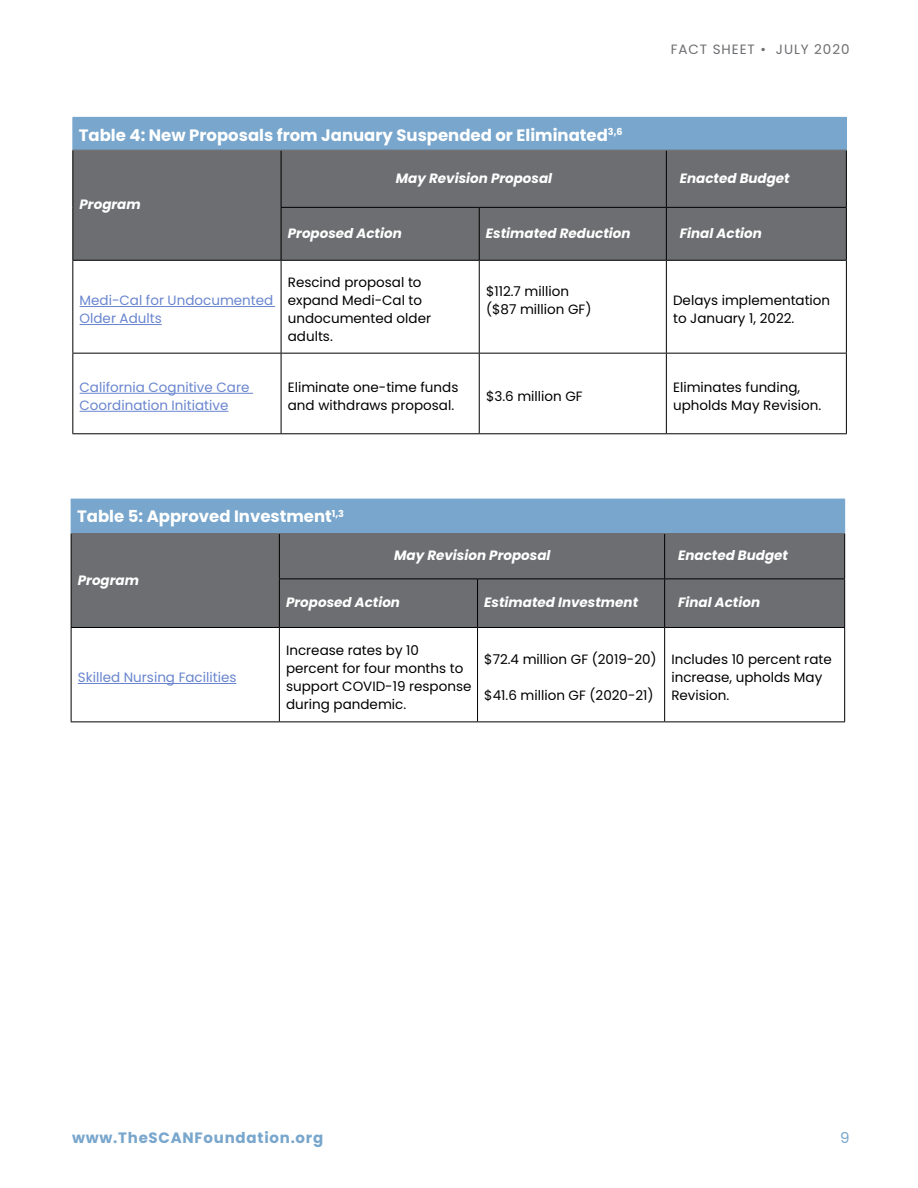
<style>
.page{position:relative;width:918px;height:1188px;background:#fff}
.page>*{position:absolute;margin:0;border:0;box-sizing:border-box;transform-origin:0 0}
.t1{font:700 16.5px "Poppins";color:#fff}
.t2{font:700 15px "Poppins";letter-spacing:.05em;color:#78a6cc}
.t3{font:15px "Poppins";color:#78a6cc}
.t4{font:13.5px/18px "Poppins";color:#000}
.t5{font:italic 700 13.5px "Poppins";color:#fff}
.t6{font:13.5px/18px "Poppins";color:#6985cf}
.t7{font:13.5px "Poppins";letter-spacing:.07em;color:#6d6e71}
</style>
<div class="page">
<div style="left:73px;top:117px;width:773px;height:33px;background:#78a6cc"></div>
<div style="left:73px;top:151px;width:773px;height:109px;background:#6d6e71"></div>
<hr style="left:72px;top:261px;width:1px;height:92px;background:#000">
<hr style="left:281px;top:261px;width:1px;height:92px;background:#000">
<hr style="left:479px;top:261px;width:1px;height:92px;background:#000">
<hr style="left:666px;top:261px;width:1px;height:92px;background:#000">
<hr style="left:846px;top:261px;width:1px;height:92px;background:#000">
<hr style="left:72px;top:353px;width:209px;height:1px;background:#000">
<hr style="left:72px;top:354px;width:1px;height:79px;background:#000">
<hr style="left:281px;top:353px;width:198px;height:1px;background:#000">
<hr style="left:281px;top:354px;width:1px;height:79px;background:#000">
<hr style="left:479px;top:353px;width:187px;height:1px;background:#000">
<hr style="left:479px;top:354px;width:1px;height:79px;background:#000">
<hr style="left:666px;top:353px;width:181px;height:1px;background:#000">
<hr style="left:666px;top:354px;width:1px;height:79px;background:#000">
<hr style="left:846px;top:354px;width:1px;height:79px;background:#000">
<hr style="left:72px;top:433px;width:209px;height:1px;background:#000">
<hr style="left:281px;top:433px;width:198px;height:1px;background:#000">
<hr style="left:479px;top:433px;width:187px;height:1px;background:#000">
<hr style="left:666px;top:433px;width:181px;height:1px;background:#000">
<hr style="left:72px;top:150px;width:1px;height:57px;background:#000">
<hr style="left:281px;top:150px;width:1px;height:57px;background:#000">
<hr style="left:666px;top:150px;width:1px;height:57px;background:#000">
<hr style="left:846px;top:150px;width:1px;height:57px;background:#000">
<hr style="left:72px;top:207px;width:1px;height:53px;background:#000">
<hr style="left:281px;top:207px;width:198px;height:1px;background:#000">
<hr style="left:281px;top:208px;width:1px;height:52px;background:#000">
<hr style="left:479px;top:207px;width:187px;height:1px;background:#000">
<hr style="left:479px;top:208px;width:1px;height:52px;background:#000">
<hr style="left:666px;top:207px;width:181px;height:1px;background:#000">
<hr style="left:666px;top:208px;width:1px;height:52px;background:#000">
<hr style="left:846px;top:208px;width:1px;height:52px;background:#000">
<hr style="left:72px;top:260px;width:209px;height:1px;background:#000">
<hr style="left:281px;top:260px;width:198px;height:1px;background:#000">
<hr style="left:479px;top:260px;width:187px;height:1px;background:#000">
<hr style="left:666px;top:260px;width:181px;height:1px;background:#000">
<hr style="left:72px;top:117px;width:209px;height:1px;background:#78a7cd">
<hr style="left:72px;top:118px;width:1px;height:32px;background:#78a7cd">
<hr style="left:666px;top:117px;width:181px;height:1px;background:#78a7cd">
<hr style="left:846px;top:118px;width:1px;height:32px;background:#78a7cd">
<hr style="left:72px;top:150px;width:209px;height:1px;background:#6e6f72">
<hr style="left:281px;top:150px;width:198px;height:1px;background:#6e6f72">
<hr style="left:479px;top:150px;width:187px;height:1px;background:#6e6f72">
<hr style="left:666px;top:150px;width:181px;height:1px;background:#6e6f72">
<hr style="left:80px;top:306px;width:195px;height:1px;background:#6985cf">
<hr style="left:80px;top:324px;width:82px;height:1px;background:#6985cf">
<hr style="left:80px;top:393px;width:173px;height:1px;background:#6985cf">
<hr style="left:80px;top:411px;width:148px;height:1px;background:#6985cf">
<div style="left:71px;top:499px;width:774px;height:35px;background:#78a6cc"></div>
<div style="left:72px;top:534px;width:772px;height:93px;background:#6d6e71"></div>
<hr style="left:71px;top:628px;width:1px;height:94px;background:#000">
<hr style="left:279px;top:628px;width:1px;height:94px;background:#000">
<hr style="left:477px;top:628px;width:1px;height:94px;background:#000">
<hr style="left:664px;top:628px;width:1px;height:94px;background:#000">
<hr style="left:844px;top:628px;width:1px;height:94px;background:#000">
<hr style="left:71px;top:722px;width:208px;height:1px;background:#000">
<hr style="left:279px;top:722px;width:199px;height:1px;background:#000">
<hr style="left:478px;top:722px;width:187px;height:1px;background:#000">
<hr style="left:665px;top:722px;width:180px;height:1px;background:#000">
<hr style="left:71px;top:534px;width:1px;height:45px;background:#000">
<hr style="left:279px;top:534px;width:1px;height:45px;background:#000">
<hr style="left:664px;top:534px;width:1px;height:45px;background:#000">
<hr style="left:844px;top:534px;width:1px;height:45px;background:#000">
<hr style="left:71px;top:579px;width:1px;height:48px;background:#000">
<hr style="left:279px;top:579px;width:199px;height:1px;background:#000">
<hr style="left:279px;top:579px;width:1px;height:48px;background:#000">
<hr style="left:478px;top:579px;width:187px;height:1px;background:#000">
<hr style="left:477px;top:579px;width:1px;height:48px;background:#000">
<hr style="left:665px;top:579px;width:180px;height:1px;background:#000">
<hr style="left:664px;top:579px;width:1px;height:48px;background:#000">
<hr style="left:844px;top:579px;width:1px;height:48px;background:#000">
<hr style="left:71px;top:627px;width:208px;height:1px;background:#000">
<hr style="left:279px;top:627px;width:199px;height:1px;background:#000">
<hr style="left:478px;top:627px;width:187px;height:1px;background:#000">
<hr style="left:665px;top:627px;width:180px;height:1px;background:#000">
<hr style="left:71px;top:533px;width:208px;height:1px;background:#6e6f72">
<hr style="left:279px;top:533px;width:199px;height:1px;background:#6e6f72">
<hr style="left:478px;top:533px;width:187px;height:1px;background:#6e6f72">
<hr style="left:665px;top:533px;width:180px;height:1px;background:#6e6f72">
<hr style="left:78px;top:683px;width:158px;height:1px;background:#6985cf">
<p class="t1" style="left:79px;top:125px;width:545px">Table 4: New Proposals from January Suspended or Eliminated<sup>3,6</sup></p>
<p class="t7" style="left:671px;top:42px;width:180px">FACT SHEET • JULY 2020</p>
<p class="t5" style="left:80px;top:197px;width:63px">Program</p>
<p class="t6" style="left:80px;top:292px;width:195px">Medi-Cal for Undocumented<br>Older Adults</p>
<p class="t5" style="left:396px;top:170px;width:158px">May Revision Proposal</p>
<p class="t5" style="left:680px;top:170px;width:111px">Enacted Budget</p>
<p class="t5" style="left:288px;top:226px;width:115px">Proposed Action</p>
<p class="t5" style="left:486px;top:226px;width:146px">Estimated Reduction</p>
<p class="t5" style="left:680px;top:226px;width:84px">Final Action</p>
<p class="t4" style="left:288px;top:274px;width:145px">Rescind proposal to expand Medi-Cal to undocumented older adults.</p>
<p class="t4" style="left:486px;top:283px;width:107px">$112.7 million ($87 million GF)</p>
<p class="t4" style="left:673px;top:291px;width:159px">Delays implementation to January 1, 2022.</p>
<p class="t6" style="left:80px;top:378px;width:171px">California Cognitive Care<br>Coordination Initiative</p>
<p class="t4" style="left:288px;top:378px;width:172px">Eliminate one-time funds and withdraws proposal.</p>
<p class="t4" style="left:486px;top:387px;width:98px">$3.6 million GF</p>
<p class="t4" style="left:673px;top:378px;width:150px">Eliminates funding, upholds May Revision.</p>
<p class="t1" style="left:77px;top:507px;width:268px">Table 5: Approved Investment<sup>1,3</sup></p>
<p class="t5" style="left:78px;top:572px;width:63px">Program</p>
<p class="t6" style="left:78px;top:668px;width:160px">Skilled Nursing Facilities</p>
<p class="t5" style="left:394px;top:548px;width:158px">May Revision Proposal</p>
<p class="t5" style="left:678px;top:548px;width:111px">Enacted Budget</p>
<p class="t5" style="left:286px;top:595px;width:115px">Proposed Action</p>
<p class="t5" style="left:484px;top:595px;width:155px">Estimated Investment</p>
<p class="t5" style="left:678px;top:595px;width:84px">Final Action</p>
<p class="t4" style="left:286px;top:641px;width:187px">Increase rates by 10 percent for four months to support COVID-19 response during pandemic.</p>
<p class="t4" style="left:484px;top:650px;width:174px">$72.4 million GF (2019-20)</p>
<p class="t4" style="left:484px;top:686px;width:171px">$41.6 million GF (2020-21)</p>
<p class="t4" style="left:671px;top:650px;width:162px">Includes 10 percent rate increase, upholds May<br>Revision.</p>
<p class="t2" style="left:72px;top:1129px;width:253px">www.TheSCANFoundation.org</p>
<p class="t3" style="left:840px;top:1129px;width:11px">9</p>
</div>
